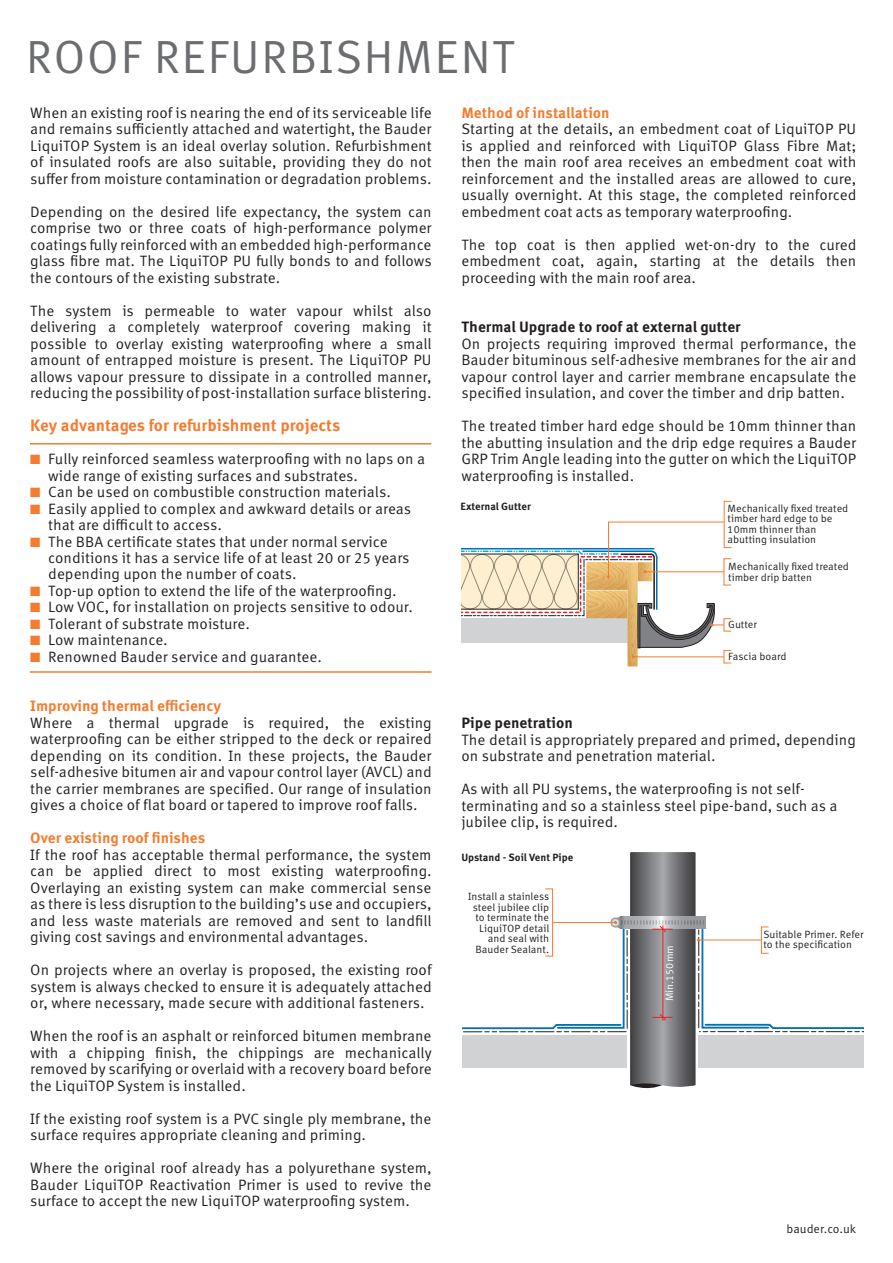
<style>
.page{position:relative;width:893px;height:1263px;background:#fff}
.page>*{position:absolute;margin:0;border:0;box-sizing:border-box;transform-origin:0 0}
.t1{font:46.5px "Meta Correspondence Pro";letter-spacing:.03em;color:#6c6d70}
.t2{font:700 16.5px "Meta Correspondence Pro";color:#f47c30}
.t3{font:15px/16.5px "Meta Correspondence Pro";color:#231f20;text-align:justify}
.t4{font:700 15px "Meta Correspondence Pro";color:#f47c30}
.t5{font:700 15px "Meta Correspondence Pro";color:#231f20}
.t6{font:12px "Meta Correspondence Pro";color:#231f20}
.t7{font:10.5px/10.5px "Meta Correspondence Pro";color:#231f20}
.t8{font:700 10.5px "Meta Correspondence Pro";color:#231f20}
.t9{font:10.5px "Meta Correspondence Pro";color:#fff}
.s1{color:#f47c30}
</style>
<div class="page">
<hr style="left:30px;top:671px;width:402px;height:2px;background:#f47c30">
<hr style="left:30px;top:443px;width:401px;height:1px;background:#f47c30">
<svg style="left:461px;top:521px;width:263px;height:145px"></svg>
<svg style="left:462px;top:852px;width:402px;height:237px"></svg>
<hr style="left:662px;top:925px;width:1px;height:96px;background:#ee1d23">
<h1 class="t1" style="left:26px;top:21px;width:492px">ROOF REFURBISHMENT</h1>
<p class="t3" style="left:30px;top:103px;width:403px">When an existing roof is nearing the end of its serviceable life and remains sufficiently attached and watertight, the Bauder LiquiTOP System is an ideal overlay solution. Refurbishment of insulated roofs are also suitable, providing they do not suffer from moisture contamination or degradation problems.</p>
<p class="t3" style="left:30px;top:202px;width:403px">Depending on the desired life expectancy, the system can comprise two or three coats of high-performance polymer coatings fully reinforced with an embedded high-performance glass fibre mat. The LiquiTOP PU fully bonds to and follows the contours of the existing substrate.</p>
<p class="t3" style="left:30px;top:301px;width:403px">The system is permeable to water vapour whilst also delivering a completely waterproof covering making it possible to overlay existing waterproofing where a small amount of entrapped moisture is present. The LiquiTOP PU allows vapour pressure to dissipate in a controlled manner, reducing the possibility of post-installation surface blistering.</p>
<p class="t2" style="left:30px;top:413px;width:312px">Key advantages for refurbishment projects</p>
<p class="t3" style="left:48px;top:450px;width:378px;text-indent:-18px"><span class="s1">■</span> Fully reinforced seamless waterproofing with no laps on a wide range of existing surfaces and substrates.</p>
<p class="t3" style="left:30px;top:483px;width:362px"><span class="s1">■</span> Can be used on combustible construction materials.</p>
<p class="t3" style="left:48px;top:499px;width:364px;text-indent:-18px"><span class="s1">■</span> Easily applied to complex and awkward details or areas that are difficult to access.</p>
<p class="t3" style="left:48px;top:532px;width:363px;text-align:left;text-indent:-18px"><span class="s1">■</span> The BBA certificate states that under normal service conditions it has a service life of at least 20 or 25 years depending upon the number of coats.</p>
<p class="t3" style="left:30px;top:581px;width:368px"><span class="s1">■</span> Top-up option to extend the life of the waterproofing.</p>
<p class="t3" style="left:30px;top:598px;width:384px"><span class="s1">■</span> Low VOC, for installation on projects sensitive to odour.</p>
<p class="t3" style="left:30px;top:614px;width:221px"><span class="s1">■</span> Tolerant of substrate moisture.</p>
<p class="t3" style="left:30px;top:631px;width:139px"><span class="s1">■</span> Low maintenance.</p>
<p class="t3" style="left:30px;top:647px;width:293px"><span class="s1">■</span> Renowned Bauder service and guarantee.</p>
<p class="t4" style="left:30px;top:694px;width:192px">Improving thermal efficiency</p>
<p class="t3" style="left:30px;top:713px;width:403px">Where a thermal upgrade is required, the existing waterproofing can be either stripped to the deck or repaired depending on its condition. In these projects, the Bauder self-adhesive bitumen air and vapour control layer (AVCL) and the carrier membranes are specified. Our range of insulation gives a choice of flat board or tapered to improve roof falls.</p>
<p class="t4" style="left:30px;top:826px;width:176px">Over existing roof finishes</p>
<p class="t3" style="left:30px;top:845px;width:403px">If the roof has acceptable thermal performance, the system can be applied direct to most existing waterproofing.<br>Overlaying an existing system can make commercial sense as there is less disruption to the building’s use and occupiers, and less waste materials are removed and sent to landfill giving cost savings and environmental advantages.</p>
<p class="t3" style="left:30px;top:961px;width:403px">On projects where an overlay is proposed, the existing roof system is always checked to ensure it is adequately attached or, where necessary, made secure with additional fasteners.</p>
<p class="t3" style="left:30px;top:1027px;width:403px">When the roof is an asphalt or reinforced bitumen membrane with a chipping finish, the chippings are mechanically removed by scarifying or overlaid with a recovery board before the LiquiTOP System is installed.</p>
<p class="t3" style="left:30px;top:1109px;width:403px">If the existing roof system is a PVC single ply membrane, the surface requires appropriate cleaning and priming.</p>
<p class="t3" style="left:30px;top:1159px;width:403px">Where the original roof already has a polyurethane system, Bauder LiquiTOP Reactivation Primer is used to revive the surface to accept the new LiquiTOP waterproofing system.</p>
<p class="t4" style="left:461px;top:101px;width:150px">Method of installation</p>
<p class="t3" style="left:461px;top:120px;width:397px">Starting at the details, an embedment coat of LiquiTOP PU is applied and reinforced with LiquiTOP Glass Fibre Mat; then the main roof area receives an embedment coat with reinforcement and the installed areas are allowed to cure, usually overnight. At this stage, the completed reinforced embedment coat acts as temporary waterproofing.</p>
<p class="t3" style="left:461px;top:235px;width:397px">The top coat is then applied wet-on-dry to the cured embedment coat, again, starting at the details then proceeding with the main roof area.</p>
<p class="t5" style="left:461px;top:315px;width:281px">Thermal Upgrade to roof at external gutter</p>
<p class="t3" style="left:461px;top:334px;width:397px">On projects requiring improved thermal performance, the Bauder bituminous self-adhesive membranes for the air and vapour control layer and carrier membrane encapsulate the specified insulation, and cover the timber and drip batten.</p>
<p class="t3" style="left:461px;top:417px;width:396px">The treated timber hard edge should be 10mm thinner than the abutting insulation and the drip edge requires a Bauder GRP Trim Angle leading into the gutter on which the LiquiTOP waterproofing is installed.</p>
<p class="t8" style="left:461px;top:498px;width:72px">External Gutter</p>
<p class="t7" style="left:728px;top:502px;width:122px">Mechanically fixed treated timber hard edge to be<br>10mm thinner than abutting insulation</p>
<p class="t7" style="left:728px;top:560px;width:122px">Mechanically fixed treated timber drip batten</p>
<p class="t7" style="left:728px;top:618px;width:30px">Gutter</p>
<p class="t7" style="left:728px;top:650px;width:60px">Fascia board</p>
<p class="t5" style="left:461px;top:711px;width:113px">Pipe penetration</p>
<p class="t3" style="left:461px;top:730px;width:396px">The detail is appropriately prepared and primed, depending on substrate and penetration material.</p>
<p class="t3" style="left:461px;top:780px;width:378px;text-align:left">As with all PU systems, the waterproofing is not self&shy;terminating and so a stainless steel pipe-band, such as a jubilee clip, is required.</p>
<p class="t8" style="left:461px;top:849px;width:113px">Upstand - Soil Vent Pipe</p>
<p class="t7" style="left:468px;top:890px;width:83px;text-align:right">Install a stainless steel jubilee clip to terminate the<br>LiquiTOP detail and seal with<br>Bauder Sealant.</p>
<p class="t7" style="left:763px;top:928px;width:102px">Suitable Primer. Refer to the specification</p>
<p class="t9" style="left:662px;top:1001px;width:58px;rotate:-90deg">Min.150mm</p>
<p class="t6" style="left:786px;top:1220px;width:71px">bauder.co.uk</p>
</div>
